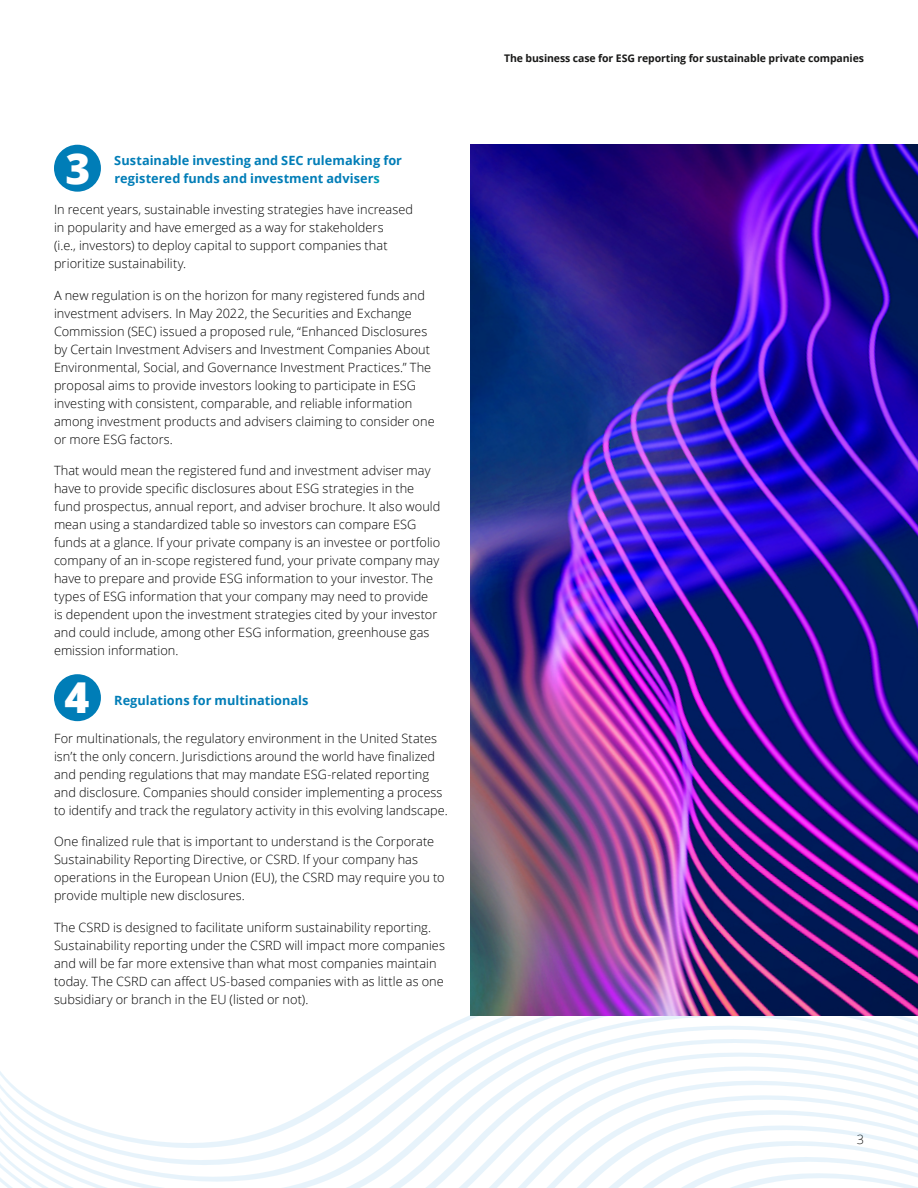
<style>
.page{position:relative;width:918px;height:1188px;background:#fff}
.page>*{position:absolute;margin:0;border:0;box-sizing:border-box;transform-origin:0 0}
.Body_copy__8_5_12pt{font:800 42.6px "Open Sans";color:#fff}
.Body_copy__8_5_12pt-2{font:300 12.75px/18px "Open Sans";letter-spacing:.005em;color:#000}
.Number_inset{font:700 12.75px/18px "Open Sans";color:#007db7}
.t1{font:300 12.75px "Open Sans";color:#191918}
.t2{font:700 10.5px "Open Sans";letter-spacing:-.01em;color:#191918}
.s1{color:#009bb5}
</style>
<div class="page">
<svg style="left:3px;top:1184px;width:915px;height:4px"></svg>
<svg style="left:0;top:1168px;width:918px;height:16px"></svg>
<svg style="left:0;top:1151px;width:918px;height:17px"></svg>
<svg style="left:0;top:945px;width:918px;height:206px"></svg>
<div style="left:54px;top:145px;width:47px;height:47px;background:#007db7;border-radius:50%"></div>
<div style="left:54px;top:674px;width:47px;height:47px;background:#007db7;border-radius:50%"></div>
<img style="left:471px;top:145px;width:447px;height:870px">
<p class="Body_copy__8_5_12pt" style="left:65px;top:136px;width:26px">3</p>
<p class="Number_inset" style="left:114px;top:151px;width:289px">Sustainable investing and SEC rulemaking for registered funds and investment adviser<span class="s1">s</span></p>
<p class="Body_copy__8_5_12pt-2" style="left:54px;top:200px;width:361px">In recent years, sustainable investing strategies have increased in popularity and have emerged as a way for stakeholders<br>(i.e., investors) to deploy capital to support companies that prioritize sustainability.</p>
<p class="Body_copy__8_5_12pt-2" style="left:54px;top:286px;width:382px">A new regulation is on the horizon for many registered funds and investment advisers. In May 2022, the Securities and Exchange Commission (SEC) issued a proposed rule, “Enhanced Disclosures by Certain Investment Advisers and Investment Companies About Environmental, Social, and Governance Investment Practices.” The proposal aims to provide investors looking to participate in ESG investing with consistent, comparable, and reliable information among investment products and advisers claiming to consider one or more ESG factors.</p>
<p class="Body_copy__8_5_12pt-2" style="left:54px;top:461px;width:388px">That would mean the registered fund and investment adviser may have to provide specific disclosures about ESG strategies in the fund prospectus, annual report, and adviser brochure. It also would mean using a standardized table so investors can compare ESG funds at a glance. If your private company is an investee or portfolio company of an in-scope registered fund, your private company may have to prepare and provide ESG information to your investor. The types of ESG information that your company may need to provide<br>is dependent upon the investment strategies cited by your investor and could include, among other ESG information, greenhouse gas emission information.</p>
<p class="Body_copy__8_5_12pt" style="left:64px;top:665px;width:26px">4</p>
<p class="Number_inset" style="left:114px;top:691px;width:196px">Regulations for multinationals</p>
<p class="Body_copy__8_5_12pt-2" style="left:54px;top:729px;width:395px">For multinationals, the regulatory environment in the United States isn’t the only concern. Jurisdictions around the world have finalized and pending regulations that may mandate ESG-related reporting and disclosure. Companies should consider implementing a process to identify and track the regulatory activity in this evolving landscape.</p>
<p class="Body_copy__8_5_12pt-2" style="left:54px;top:832px;width:392px">One finalized rule that is important to understand is the Corporate Sustainability Reporting Directive, or CSRD. If your company has operations in the European Union (EU), the CSRD may require you to provide multiple new disclosures.</p>
<p class="Body_copy__8_5_12pt-2" style="left:54px;top:918px;width:393px">The CSRD is designed to facilitate uniform sustainability reporting.<br>Sustainability reporting under the CSRD will impact more companies and will be far more extensive than what most companies maintain today. The CSRD can affect US-based companies with as little as one subsidiary or branch in the EU (listed or not).</p>
<p class="t2" style="left:504px;top:51px;width:361px">The business case for ESG reporting for sustainable private companies</p>
<p class="t1" style="left:857px;top:1130px;width:9px">3</p>
</div>
